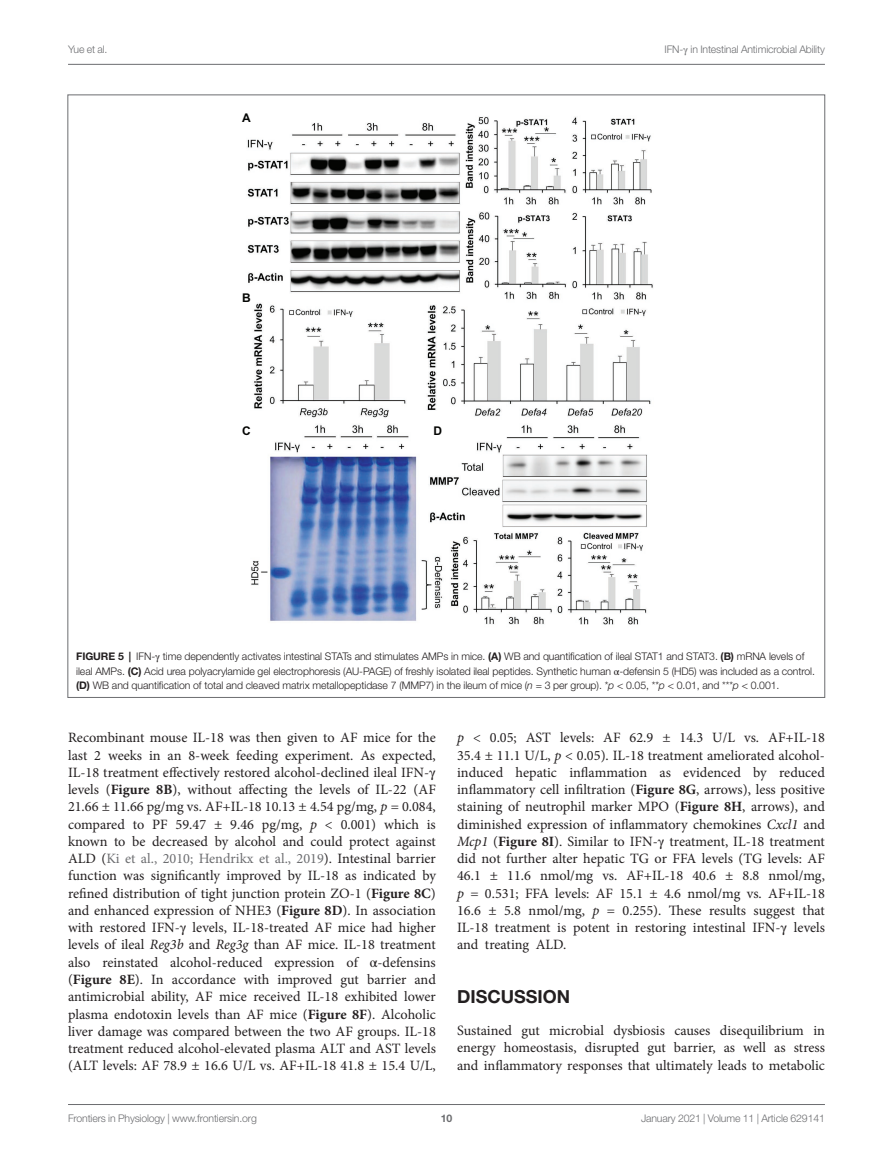
<style>
.page{position:relative;width:893px;height:1170px;background:#fff}
.page>*{position:absolute;margin:0;border:0;box-sizing:border-box;transform-origin:0 0}
.HEAD_1{font:700 18px "Helvetica Neue LT Std";color:#231f20}
.TEXT_FLUSH{font:14.25px/17.2px "Minion Pro";letter-spacing:-.005em;color:#231f20;text-align:justify}
.t1{font:700 12px "Arial";color:#040503}
.FIG_LEG{font:300 10.5px/14.2px "Helvetica Neue LT Std";letter-spacing:-.01em;color:#231f20}
.t2{font:300 10.5px "Helvetica Neue LT Std";letter-spacing:-.015em;color:#6c6d70}
.t3{font:700 10.5px "Helvetica Neue LT Std";color:#6c6d70}
.s1{font-family:"STIX General";font-weight:400}
.s2{font-weight:700}
.s3{font-style:italic}
.s4{font-family:"STIX General"}
.s5{color:#6c6d70}
</style>
<div class="page">
<hr style="left:68px;top:64px;width:757px;height:1px;background:#6c6d70">
<hr style="left:68px;top:1104px;width:757px;height:1px;background:#6c6d70">
<img style="left:247px;top:116px;width:406px;height:509px">
<p class="t2" style="left:68px;top:42px;width:41px">Yue et al.</p>
<p class="t2" style="left:665px;top:42px;width:162px">IFN-<span class="s1">γ</span> in Intestinal Antimicrobial Ability</p>
<p class="t1" style="left:242px;top:110px;width:10px">A</p>
<p class="t1" style="left:242px;top:289px;width:10px">B</p>
<p class="t1" style="left:242px;top:422px;width:10px">C</p>
<p class="t1" style="left:433px;top:422px;width:10px">D</p>
<p class="FIG_LEG" style="left:76px;top:649px;width:740px"><span class="s2">FIGURE 5 |</span> IFN-<span class="s1">γ</span> time dependently activates intestinal STATs and stimulates AMPs in mice. <span class="s2">(A)</span> WB and quantification of ileal STAT1 and STAT3. <span class="s2">(B)</span> mRNA levels of ileal AMPs. <span class="s2">(C)</span> Acid urea polyacrylamide gel electrophoresis (AU-PAGE) of freshly isolated ileal peptides. Synthetic human <span class="s1">α</span>-defensin 5 (HD5) was included as a control. <span class="s2">(D)</span> WB and quantification of total and cleaved matrix metallopeptidase 7 (MMP7) in the ileum of mice (<span class="s3">n</span> = 3 per group). *<span class="s3">p</span> &lt; 0.05, **<span class="s3">p</span> &lt; 0.01, and ***<span class="s3">p</span> &lt; 0.001.</p>
<p class="TEXT_FLUSH" style="left:68px;top:729px;width:369px">Recombinant mouse IL-18 was then given to AF mice for the last 2 weeks in an 8-week feeding experiment. As expected, IL-18 treatment effectively restored alcohol-declined ileal IFN-<span class="s4">γ </span>levels (<span class="s2">Figure 8B</span>), without affecting the levels of IL-22 (AF 21.66 ± 11.66 pg/mg vs. AF+IL-18 10.13 ± 4.54 pg/mg, <span class="s3">p</span> = 0.084, compared to PF 59.47 ± 9.46 pg/mg, <span class="s3">p</span> &lt; 0.001) which is known to be decreased by alcohol and could protect against ALD (<span class="s5">Ki et al., 2010; Hendrikx et al., 2019</span>). Intestinal barrier function was significantly improved by IL-18 as indicated by refined distribution of tight junction protein ZO-1 (<span class="s2">Figure 8C</span>) and enhanced expression of NHE3 (<span class="s2">Figure 8D</span>). In association with restored IFN-<span class="s4">γ</span> levels, IL-18-treated AF mice had higher levels of ileal <span class="s3">Reg3b</span> and <span class="s3">Reg3g</span> than AF mice. IL-18 treatment also reinstated alcohol-reduced expression of <span class="s4">α</span>-defensins (<span class="s2">Figure 8E</span>). In accordance with improved gut barrier and antimicrobial ability, AF mice received IL-18 exhibited lower plasma endotoxin levels than AF mice (<span class="s2">Figure 8F</span>). Alcoholic liver damage was compared between the two AF groups. IL-18 treatment reduced alcohol-elevated plasma ALT and AST levels (ALT levels: AF 78.9 ± 16.6 U/L vs. AF+IL-18 41.8 ± 15.4 U/L,</p>
<p class="TEXT_FLUSH" style="left:457px;top:729px;width:369px"><span class="s3">p</span> &lt; 0.05; AST levels: AF 62.9 ± 14.3 U/L vs. AF+IL-18<br>35.4 ± 11.1 U/L, <span class="s3">p</span> &lt; 0.05). IL-18 treatment ameliorated alcohol&shy;induced hepatic inflammation as evidenced by reduced inflammatory cell infiltration (<span class="s2">Figure 8G</span>, arrows), less positive staining of neutrophil marker MPO (<span class="s2">Figure 8H</span>, arrows), and diminished expression of inflammatory chemokines <span class="s3">Cxcl1</span> and <span class="s3">Mcp1</span> (<span class="s2">Figure 8I</span>). Similar to IFN-<span class="s4">γ</span> treatment, IL-18 treatment did not further alter hepatic TG or FFA levels (TG levels: AF 46.1 ± 11.6 nmol/mg vs. AF+IL-18 40.6 ± 8.8 nmol/mg, <span class="s3">p</span> = 0.531; FFA levels: AF 15.1 ± 4.6 nmol/mg vs. AF+IL-18<br>16.6 ± 5.8 nmol/mg, <span class="s3">p</span> = 0.255). These results suggest that IL-18 treatment is potent in restoring intestinal IFN-<span class="s4">γ</span> levels and treating ALD.</p>
<p class="HEAD_1" style="left:457px;top:985px;width:115px">DISCUSSION</p>
<p class="TEXT_FLUSH" style="left:457px;top:1021px;width:369px">Sustained gut microbial dysbiosis causes disequilibrium in energy homeostasis, disrupted gut barrier, as well as stress and inflammatory responses that ultimately leads to metabolic</p>
<p class="t2" style="left:68px;top:1111px;width:190px">Frontiers in Physiology | www.frontiersin.org</p>
<p class="t3" style="left:441px;top:1111px;width:13px">10</p>
<p class="t2" style="left:641px;top:1111px;width:185px">January 2021 | Volume 11 | Article 629141</p>
</div>
